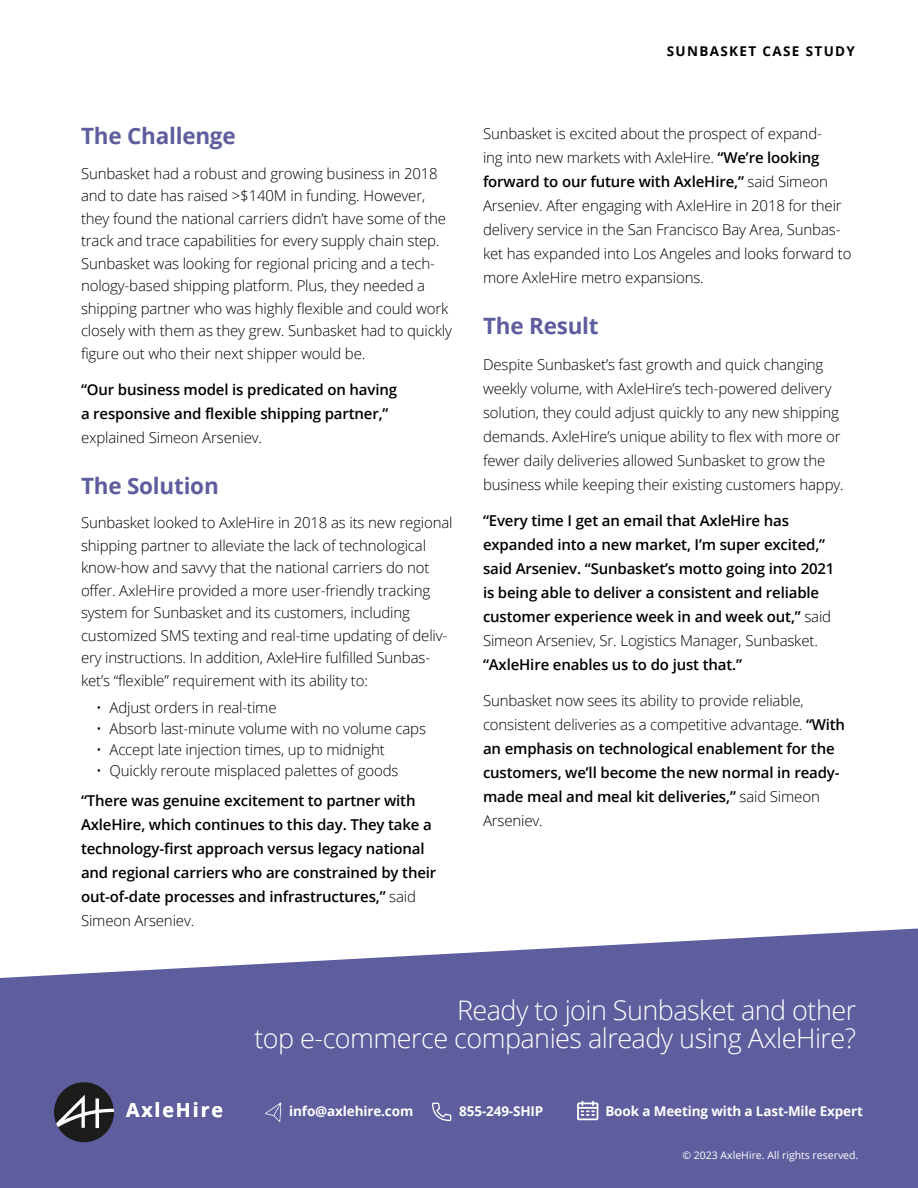
<style>
.page{position:relative;width:918px;height:1188px;background:#fff}
.page>*{position:absolute;margin:0;border:0;box-sizing:border-box;transform-origin:0 0}
.t1{font:300 27px/28.5px "Open Sans";letter-spacing:-.02em;color:#fff;text-align:right}
.t2{font:700 22.5px "Open Sans";letter-spacing:-.01em;color:#5e5e9e}
.t3{font:700 19.5px "Open Sans";letter-spacing:.1em;color:#fff}
.t4{font:300 15px/22.5px "Open Sans";letter-spacing:-.01em;color:#000}
.t5{font:600 15px/24px "Open Sans";letter-spacing:-.01em;color:#000}
.t6{font:700 13.5px "Open Sans";letter-spacing:-.01em;color:#fff}
.t7{font:700 13.5px "Open Sans";letter-spacing:.1em;color:#000}
.t8{font:10.5px "Open Sans";color:#fff}
.s1{font-weight:300}
.s2{font-weight:600}
</style>
<div class="page">
<svg style="left:0;top:929px;width:918px;height:259px;background:#6d6da7"></svg>
<div style="left:54px;top:1082px;width:60px;height:60px;background:#1c1c1a;border-radius:50%"></div>
<svg style="left:56px;top:1095px;width:58px;height:33px"></svg>
<svg style="left:432px;top:1103px;width:19px;height:18px"></svg>
<svg style="left:577px;top:1101px;width:21px;height:19px"></svg>
<svg style="left:264px;top:1092px;width:18px;height:31px"></svg>
<h2 class="t2" style="left:81px;top:120px;width:156px">The Challenge</h2>
<p class="t4" style="left:81px;top:162px;width:373px">Sunbasket had a robust and growing business in 2018 and to date has raised &gt;$140M in funding. However, they found the national carriers didn’t have some of the track and trace capabilities for every supply chain step.<br>Sunbasket was looking for regional pricing and a tech&shy;nology-based shipping platform. Plus, they needed a shipping partner who was highly flexible and could work closely with them as they grew. Sunbasket had to quickly figure out who their next shipper would be.</p>
<p class="t5" style="left:81px;top:377px;width:318px">“Our business model is predicated on having a responsive and flexible shipping partner,”</p>
<p class="t4" style="left:81px;top:426px;width:183px">explained Simeon Arseniev.</p>
<h2 class="t2" style="left:81px;top:470px;width:139px">The Solution</h2>
<p class="t4" style="left:81px;top:511px;width:373px">Sunbasket looked to AxleHire in 2018 as its new regional shipping partner to alleviate the lack of technological know-how and savvy that the national carriers do not offer. AxleHire provided a more user-friendly tracking system for Sunbasket and its customers, including customized SMS texting and real-time updating of deliv&shy;ery instructions. In addition, AxleHire fulfilled Sunbas&shy;ket’s “flexible” requirement with its ability to:</p>
<p class="t4" style="left:96px;top:696px;width:182px">• Adjust orders in real-time</p>
<p class="t4" style="left:96px;top:717px;width:332px">• Absorb last-minute volume with no volume caps</p>
<p class="t4" style="left:96px;top:738px;width:290px">• Accept late injection times, up to midnight</p>
<p class="t4" style="left:96px;top:759px;width:304px">• Quickly reroute misplaced palettes of goods</p>
<p class="t5" style="left:81px;top:788px;width:357px">“There was genuine excitement to partner with AxleHire, which continues to this day. They take a technology-first approach versus legacy national and regional carriers who are constrained by their out-of-date processes and infrastructures,” <span class="s1">said Simeon Arseniev.</span></p>
<p class="t7" style="left:667px;top:42px;width:190px">SUNBASKET CASE STUDY</p>
<p class="t4" style="left:483px;top:121px;width:370px;line-height:24px">Sunbasket is excited about the prospect of expand-<br>ing into new markets with AxleHire. <span class="s2">“We’re looking forward to our future with AxleHire,”</span> said Simeon Arseniev. After engaging with AxleHire in 2018 for their delivery service in the San Francisco Bay Area, Sunbas&shy;ket has expanded into Los Angeles and looks forward to more AxleHire metro expansions.</p>
<h2 class="t2" style="left:483px;top:310px;width:117px">The Result</h2>
<p class="t4" style="left:483px;top:352px;width:362px;line-height:24px">Despite Sunbasket’s fast growth and quick changing weekly volume, with AxleHire’s tech-powered delivery solution, they could adjust quickly to any new shipping demands. AxleHire’s unique ability to flex with more or fewer daily deliveries allowed Sunbasket to grow the business while keeping their existing customers happy.</p>
<p class="t5" style="left:483px;top:508px;width:353px">“Every time I get an email that AxleHire has expanded into a new market, I’m super excited,” said Arseniev. “Sunbasket’s motto going into 2021 is being able to deliver a consistent and reliable customer experience week in and week out,” <span class="s1">said Simeon Arseniev, Sr. Logistics Manager, Sunbasket.</span></p>
<p class="t5" style="left:483px;top:652px;width:261px">“AxleHire enables us to do just that.”</p>
<p class="t5" style="left:483px;top:688px;width:364px"><span class="s1">Sunbasket now sees its ability to provide reliable, consistent deliveries as a competitive advantage.</span> “With an emphasis on technological enablement for the customers, we’ll become the new normal in ready&shy;made meal and meal kit deliveries,” <span class="s1">said Simeon Arseniev.</span></p>
<h3 class="t3" style="left:126px;top:1097px;width:99px">AxleHire</h3>
<h1 class="t1" style="left:254px;top:995px;width:603px">Ready to join Sunbasket and other<br>top e-commerce companies already using AxleHire?</h1>
<p class="t6" style="left:289px;top:1102px;width:126px">info@axlehire.com</p>
<p class="t6" style="left:459px;top:1102px;width:86px">855-249-SHIP</p>
<p class="t6" style="left:605px;top:1102px;width:259px">Book a Meeting with a Last-Mile Expert</p>
<p class="t8" style="left:682px;top:1148px;width:178px">© 2023 AxleHire. All rights reserved.</p>
</div>
